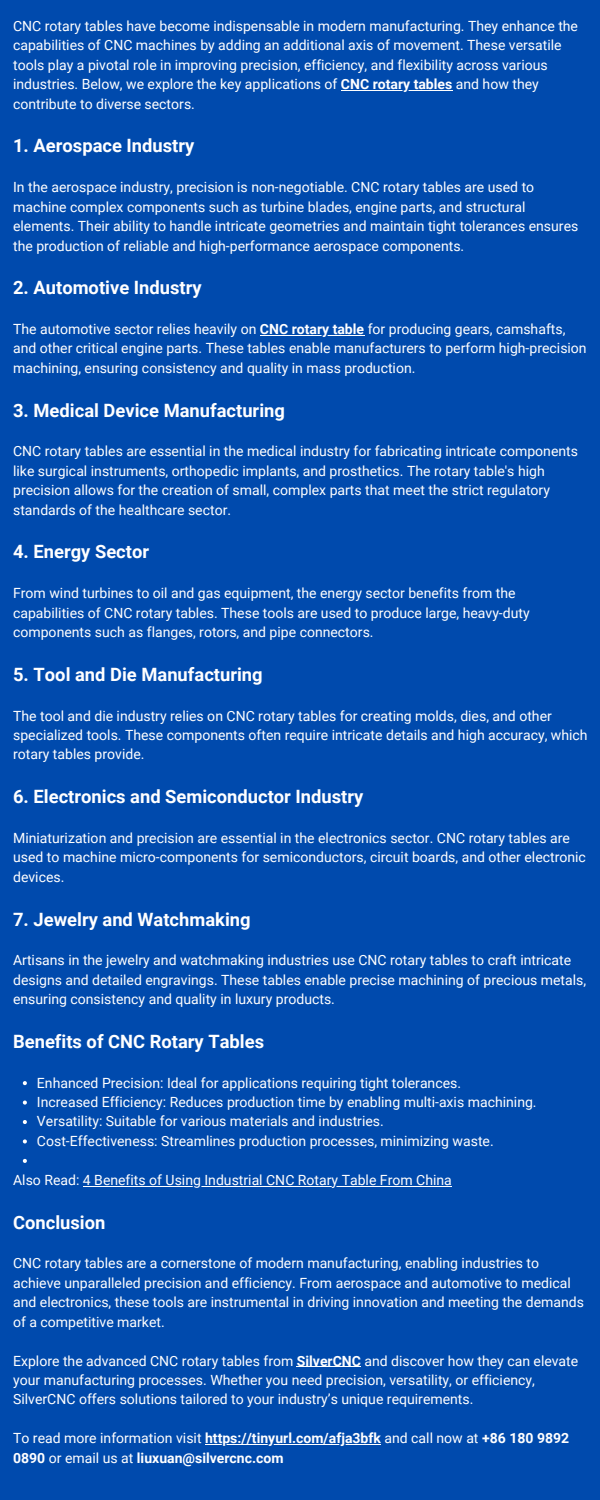
<style>
.page{position:relative;width:600px;height:1500px;background:#004aad}
.page>*{position:absolute;margin:0;border:0;box-sizing:border-box;transform-origin:0 0}
.t1{font:700 18.4px "Roboto";color:#fff}
.t2{font:14px/19.4px "Roboto";color:#fff}
.t3{font:700 14px "Roboto";color:#fff}
.s1{font-weight:700}
.s2{font-weight:400}
</style>
<div class="page">
<hr style="left:341px;top:90px;width:111px;height:1px;background:#fff">
<hr style="left:260px;top:335px;width:104px;height:1px;background:#fff">
<svg style="left:23px;top:1081px;width:4px;height:4px"></svg>
<svg style="left:23px;top:1101px;width:4px;height:4px"></svg>
<svg style="left:23px;top:1120px;width:4px;height:4px"></svg>
<svg style="left:23px;top:1139px;width:4px;height:4px"></svg>
<svg style="left:23px;top:1159px;width:4px;height:4px"></svg>
<hr style="left:83px;top:1186px;width:369px;height:1px;background:#fff">
<hr style="left:297px;top:1366px;width:64px;height:1px;background:#fff">
<hr style="left:205px;top:1444px;width:176px;height:1px;background:#fff">
<p class="t2" style="left:13px;top:16px;width:566px">CNC rotary tables have become indispensable in modern manufacturing. They enhance the capabilities of CNC machines by adding an additional axis of movement. These versatile tools play a pivotal role in improving precision, efficiency, and flexibility across various industries. Below, we explore the key applications of <span class="s1">CNC rotary tables</span> and how they</p>
<h1 class="t2" style="left:13px;top:94px;width:183px">contribute to diverse sectors.</h1>
<h1 class="t1" style="left:13px;top:135px;width:183px">1. Aerospace Industry</h1>
<h1 class="t2" style="left:13px;top:178px;width:567px">In the aerospace industry, precision is non-negotiable. CNC rotary tables are used to machine complex components such as turbine blades, engine parts, and structural elements. Their ability to handle intricate geometries and maintain tight tolerances ensures</h1>
<p class="t2" style="left:13px;top:236px;width:453px">the production of reliable and high-performance aerospace components.</p>
<p class="t1" style="left:13px;top:277px;width:190px">2. Automotive Industry</p>
<p class="t2" style="left:13px;top:320px;width:554px">The automotive sector relies heavily on <span class="s1">CNC rotary table</span> for producing gears, camshafts,</p>
<h1 class="t2" style="left:13px;top:339px;width:575px">and other critical engine parts. These tables enable manufacturers to perform high-precision machining, ensuring consistency and quality in mass production.</h1>
<h1 class="t1" style="left:13px;top:400px;width:273px">3. Medical Device Manufacturing</h1>
<p class="t2" style="left:13px;top:442px;width:566px">CNC rotary tables are essential in the medical industry for fabricating intricate components like surgical instruments, orthopedic implants, and prosthetics. The rotary table's high precision allows for the creation of small, complex parts that meet the strict regulatory standards of the healthcare sector.</p>
<h1 class="t1" style="left:13px;top:541px;width:137px">4. Energy Sector</h1>
<p class="t2" style="left:13px;top:584px;width:518px">From wind turbines to oil and gas equipment, the energy sector benefits from the capabilities of CNC rotary tables. These tools are used to produce large, heavy-duty components such as flanges, rotors, and pipe connectors.</p>
<h1 class="t1" style="left:13px;top:664px;width:251px">5. Tool and Die Manufacturing</h1>
<p class="t2" style="left:13px;top:706px;width:576px">The tool and die industry relies on CNC rotary tables for creating molds, dies, and other specialized tools. These components often require intricate details and high accuracy, which rotary tables provide.</p>
<h1 class="t1" style="left:13px;top:786px;width:352px">6. Electronics and Semiconductor Industry</h1>
<p class="t2" style="left:13px;top:828px;width:574px">Miniaturization and precision are essential in the electronics sector. CNC rotary tables are used to machine micro-components for semiconductors, circuit boards, and other electronic devices.</p>
<h1 class="t1" style="left:13px;top:908px;width:239px">7. Jewelry and Watchmaking</h1>
<p class="t2" style="left:13px;top:951px;width:575px">Artisans in the jewelry and watchmaking industries use CNC rotary tables to craft intricate designs and detailed engravings. These tables enable precise machining of precious metals, ensuring consistency and quality in luxury products.</p>
<h1 class="t1" style="left:13px;top:1031px;width:252px">Benefits of CNC Rotary Tables</h1>
<p class="t2" style="left:37px;top:1073px;width:426px">Enhanced Precision: Ideal for applications requiring tight tolerances.</p>
<h1 class="t2" style="left:37px;top:1093px;width:501px">Increased Efficiency: Reduces production time by enabling multi-axis machining.</h1>
<p class="t2" style="left:37px;top:1112px;width:348px">Versatility: Suitable for various materials and industries.</p>
<p class="t2" style="left:37px;top:1131px;width:458px">Cost-Effectiveness: Streamlines production processes, minimizing waste.</p>
<p class="t2" style="left:13px;top:1170px;width:440px">Also Read: 4 Benefits of Using Industrial CNC Rotary Table From China</p>
<p class="t1" style="left:13px;top:1212px;width:94px">Conclusion</p>
<p class="t2" style="left:13px;top:1254px;width:572px">CNC rotary tables are a cornerstone of modern manufacturing, enabling industries to achieve unparalleled precision and efficiency. From aerospace and automotive to medical and electronics, these tools are instrumental in driving innovation and meeting the demands of a competitive market.</p>
<h1 class="t2" style="left:13px;top:1351px;width:567px">Explore the advanced CNC rotary tables from <span class="s1">SilverCNC</span> and discover how they can elevate your manufacturing processes. Whether you need precision, versatility, or efficiency,<br>SilverCNC offers solutions tailored to your industry’s unique requirements.</h1>
<p class="t2" style="left:13px;top:1429px;width:558px">To read more information visit <span class="s1">https://tinyurl.com/afja3bfk</span> and call now at <span class="s1">+86 180 9892</span></p>
<p class="t3" style="left:13px;top:1450px;width:272px">0890 <span class="s2">or email us at</span> liuxuan@silvercnc.com</p>
</div>
